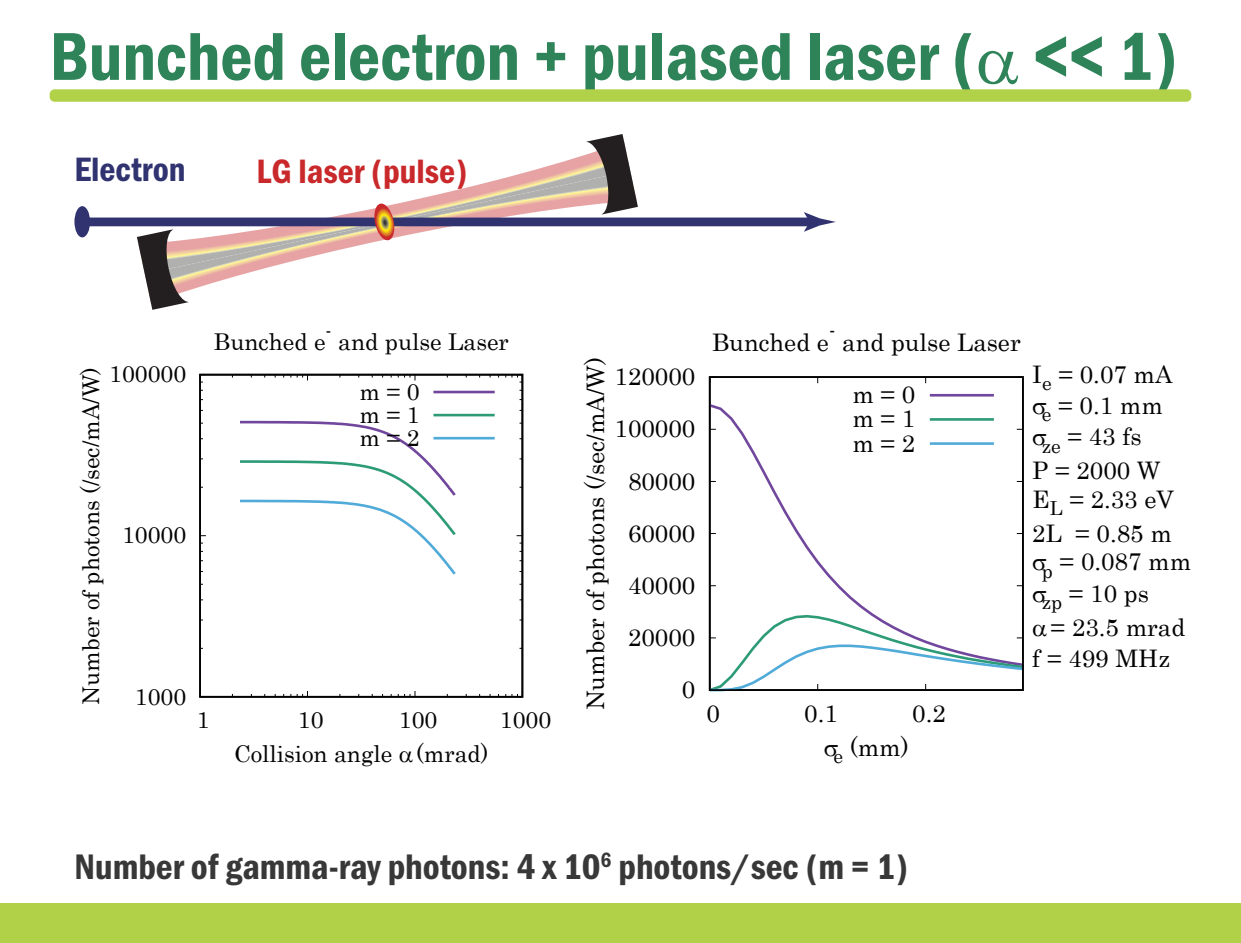
<style>
.page{position:relative;width:1241px;height:943px;background:#fff}
.page>*{position:absolute;margin:0;border:0;box-sizing:border-box;transform-origin:0 0}
.t1{font:70px "Franklin Gothic URW Con Dem";color:#2f8359}
.t2{font:36.75px "Franklin Gothic URW Con Dem";color:#383839}
.t3{font:35px "Franklin Gothic URW Con Dem";color:#c9292b}
.t4{font:35px "Franklin Gothic URW Con Dem";color:#313370}
.t5{font:24.15px/31.3px "Century";color:#030303}
.t6{font:23.1px/49.7px "Century";color:#030303}
.t7{font:19.25px "Century";color:#030303}
.t8{font:18.38px "Century";color:#030303}
</style>
<div class="page">
<svg style="left:240px;top:390px;width:255px;height:185px"></svg>
<div style="left:199px;top:374px;width:324px;height:323px;border:2px solid #030303"></div>
<svg style="left:709px;top:441px;width:315px;height:251px"></svg>
<div style="left:708px;top:376px;width:315px;height:315px;border:2px solid #030303"></div>
<div style="left:74px;top:206px;width:16px;height:31px;background:#313370;border-radius:50%"></div>
<svg style="left:190px;top:226px;width:446px;height:64px"></svg>
<svg style="left:138px;top:155px;width:492px;height:119px"></svg>
<svg style="left:585px;top:134px;width:53px;height:81px"></svg>
<svg style="left:137px;top:229px;width:53px;height:81px"></svg>
<div style="left:89px;top:217px;width:725px;height:9px;background:#313370"></div>
<svg style="left:803px;top:212px;width:32px;height:19px"></svg>
<svg style="left:373px;top:203px;width:22px;height:38px"></svg>
<div style="left:0;top:903px;width:1240px;height:40px;background:#b1d248"></div>
<div style="left:50px;top:89px;width:1141px;height:13px;background:#b1d248;border-radius:5px"></div>
<h1 class="t1" style="left:50px;top:10px;width:1128px">Bunched electron + pulased laser ( &lt;&lt; 1)</h1>
<h3 class="t4" style="left:74px;top:146px;width:112px">Electron</h3>
<h3 class="t3" style="left:256px;top:148px;width:212px">LG laser (pulse)</h3>
<p class="t6" style="left:64px;top:704px;width:339px;rotate:-90deg">Number of photons (/sec/mA/W)</p>
<p class="t6" style="left:109px;top:347px;width:78px">100000</p>
<p class="t6" style="left:122px;top:508px;width:66px">10000</p>
<p class="t6" style="left:135px;top:669px;width:53px">1000</p>
<p class="t8" style="left:325px;top:316px;width:8px">-</p>
<p class="t6" style="left:214px;top:315px;width:113px">Bunched e</p>
<p class="t6" style="left:359px;top:315px;width:151px;text-indent:-21px">and pulse Laser m = 0</p>
<p class="t6" style="left:359px;top:401px;width:62px;line-height:23.1px">m = 1 m = 2</p>
<p class="t6" style="left:197px;top:692px;width:14px">1</p>
<p class="t6" style="left:298px;top:692px;width:27px">10</p>
<p class="t6" style="left:399px;top:692px;width:40px">100</p>
<p class="t6" style="left:500px;top:692px;width:53px">1000</p>
<p class="t6" style="left:234px;top:727px;width:256px">Collision angle (mrad)</p>
<p class="t5" style="left:577px;top:710px;width:355px;rotate:-90deg">Number of photons (/sec/mA/W)</p>
<p class="t5" style="left:614px;top:358px;width:82px">120000</p>
<p class="t5" style="left:614px;top:411px;width:82px">100000</p>
<p class="t5" style="left:628px;top:463px;width:69px">80000</p>
<p class="t5" style="left:628px;top:515px;width:69px">60000</p>
<p class="t5" style="left:628px;top:567px;width:69px">40000</p>
<p class="t5" style="left:628px;top:619px;width:69px">20000</p>
<p class="t5" style="left:681px;top:671px;width:15px">0</p>
<p class="t7" style="left:829px;top:316px;width:8px">-</p>
<p class="t5" style="left:711px;top:325px;width:119px">Bunched e</p>
<p class="t5" style="left:852px;top:314px;width:170px;line-height:52px;text-indent:-10px">and pulse Laser m = 0</p>
<p class="t5" style="left:852px;top:404px;width:64px;line-height:24.2px">m = 1 m = 2</p>
<p class="t5" style="left:1041px;top:356px;width:132px;text-indent:-10px">I<sub>e</sub> = 0.07 mA <sub>e</sub> = 0.1 mm <sub>ze</sub> = 43 fs</p>
<p class="t5" style="left:1032px;top:454px;width:143px;line-height:28.9px">P = 2000 W<br>E<sub>L</sub> = 2.33 eV</p>
<p class="t5" style="left:1041px;top:516px;width:151px;line-height:28.9px;text-indent:-10px">2L = 0.85 m<br><sub>p</sub> = 0.087 mm</p>
<p class="t5" style="left:1050px;top:574px;width:136px;line-height:33.8px;text-indent:-9px"><sub>zp</sub> = 10 ps<br>= 23.5 mrad</p>
<p class="t5" style="left:1032px;top:640px;width:139px">f = 499 MHz</p>
<p class="t5" style="left:706px;top:695px;width:15px">0</p>
<p class="t5" style="left:804px;top:695px;width:35px">0.1</p>
<p class="t5" style="left:912px;top:695px;width:35px">0.2</p>
<p class="t5" style="left:833px;top:729px;width:77px"><sub>e</sub> (mm)</p>
<h2 class="t2" style="left:74px;top:842px;width:834px">Number of gamma-ray photons: 4 x 10<sup>6</sup> photons/sec (m = 1)</h2>
</div>
